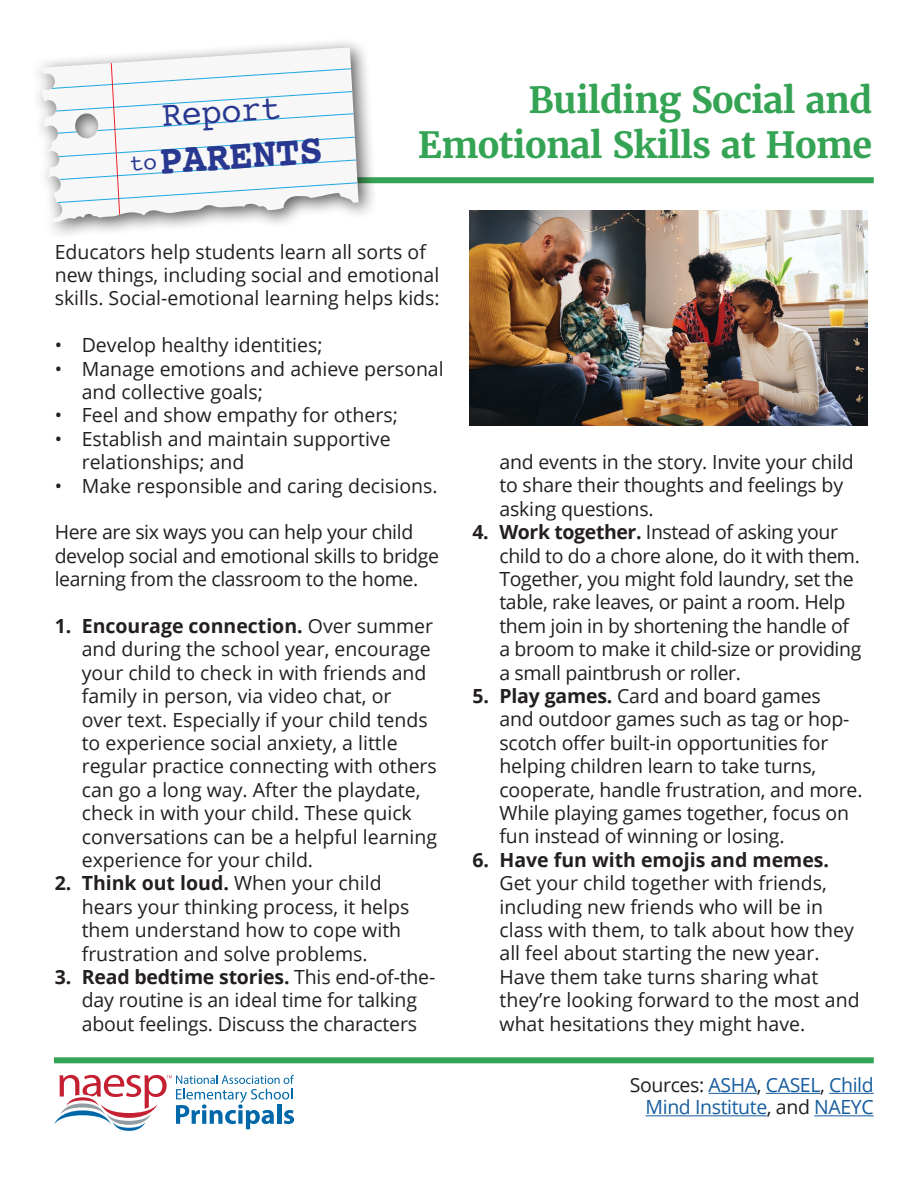
<style>
.page{position:relative;width:918px;height:1188px;background:#fff}
.page>*{position:absolute;margin:0;border:0;box-sizing:border-box;transform-origin:0 0}
.t1{font:700 41.85px "Courier";color:#283890;scale:.93 1}
.t2{font:700 36px/45px "Merriweather";letter-spacing:-.02em;color:#35a354;text-align:right}
.t3{font:35.55px "Courier";color:#283890;scale:.93 1}
.t4{font:19.5px/23.4px "Open Sans";color:#231f20}
.t5{font:19.5px/23.4px "Open Sans";letter-spacing:-.02em;color:#231f20}
.t6{font:19.5px/22.5px "Open Sans";letter-spacing:-.02em;color:#175d9e;text-align:right}
.t7{font:700 19.5px "Open Sans";color:#231f20}
.s1{font-weight:400;font-size:24.15px}
.s2{font-weight:700}
.s3{color:#231f20}
</style>
<div class="page">
<div style="left:65px;top:177px;width:809px;height:6px;background:#35a354"></div>
<div style="left:54px;top:1057px;width:820px;height:6px;background:#35a354"></div>
<div style="left:30px;top:37px;width:347px;height:203px;background:#231f20;opacity:.75"></div>
<svg style="left:40px;top:47px;width:319px;height:175px"></svg>
<svg style="left:51px;top:63px;width:306px;height:152px"></svg>
<svg style="left:54px;top:1075px;width:240px;height:56px"></svg>
<img style="left:469px;top:210px;width:398px;height:215px">
<hr style="left:709px;top:1093px;width:48px;height:1px;background:#175d9e">
<hr style="left:766px;top:1093px;width:54px;height:1px;background:#175d9e">
<hr style="left:829px;top:1093px;width:45px;height:1px;background:#175d9e">
<hr style="left:646px;top:1115px;width:121px;height:1px;background:#175d9e">
<hr style="left:814px;top:1115px;width:60px;height:1px;background:#175d9e">
<h3 class="t3" style="left:160px;top:88px;width:129px;rotate:-4deg">Report</h3>
<h1 class="t1" style="left:127px;top:129px;width:209px;rotate:-4deg"><span class="s1">to</span>PARENTS</h1>
<h2 class="t2" style="left:418px;top:77px;width:456px">Building Social and<br>Emotional Skills at Home</h2>
<p class="t4" style="left:55px;top:239px;width:387px">Educators help students learn all sorts of new things, including social and emotional skills. Social-emotional learning helps kids:</p>
<p class="t4" style="left:55px;top:333px;width:269px">• Develop healthy identities;</p>
<p class="t4" style="left:82px;top:356px;width:364px;text-indent:-27px">• Manage emotions and achieve personal and collective goals;</p>
<p class="t4" style="left:55px;top:403px;width:345px">• Feel and show empathy for others;</p>
<p class="t4" style="left:82px;top:427px;width:310px;text-indent:-27px">• Establish and maintain supportive relationships; and</p>
<p class="t4" style="left:55px;top:473px;width:384px">• Make responsible and caring decisions.</p>
<p class="t5" style="left:55px;top:520px;width:386px">Here are six ways you can help your child develop social and emotional skills to bridge learning from the classroom to the home.</p>
<p class="t4" style="left:82px;top:614px;width:357px;text-indent:-27px"><span class="s2">1. Encourage connection.</span> Over summer and during the school year, encourage your child to check in with friends and family in person, via video chat, or<br>over text. Especially if your child tends to experience social anxiety, a little regular practice connecting with others can go a long way. After the playdate, check in with your child. These quick conversations can be a helpful learning experience for your child.</p>
<p class="t4" style="left:82px;top:871px;width:329px;text-indent:-27px"><span class="s2">2. Think out loud.</span> When your child hears your thinking process, it helps them understand how to cope with frustration and solve problems.</p>
<p class="t4" style="left:55px;top:965px;width:382px;text-align:center"><span class="s2">3. Read bedtime stories.</span> This end-of-the&shy;day routine is an ideal time for talking about feelings. Discuss the characters</p>
<p class="t4" style="left:500px;top:450px;width:356px">and events in the story. Invite your child to share their thoughts and feelings by asking questions.</p>
<p class="t5" style="left:500px;top:520px;width:363px;text-indent:-27px"><span class="s2">4. Work together.</span> Instead of asking your child to do a chore alone, do it with them.<br>Together, you might fold laundry, set the table, rake leaves, or paint a room. Help them join in by shortening the handle of a broom to make it child-size or providing a small paintbrush or roller.</p>
<p class="t4" style="left:500px;top:684px;width:365px;text-indent:-27px"><span class="s2">5. Play games.</span> Card and board games<br>and outdoor games such as tag or hop&shy;scotch offer built-in opportunities for helping children learn to take turns, cooperate, handle frustration, and more.<br>While playing games together, focus on fun instead of winning or losing.</p>
<p class="t7" style="left:472px;top:846px;width:358px">6. Have fun with emojis and memes.</p>
<p class="t4" style="left:500px;top:871px;width:362px">Get your child together with friends, including new friends who will be in class with them, to talk about how they all feel about starting the new year.<br>Have them take turns sharing what they’re looking forward to the most and what hesitations they might have.</p>
<p class="t6" style="left:630px;top:1073px;width:245px"><span class="s3">Sources:</span> ASHA<span class="s3">,</span> CASEL<span class="s3">,</span> Child<br>Mind Institute<span class="s3">, and</span> NAEYC</p>
</div>
